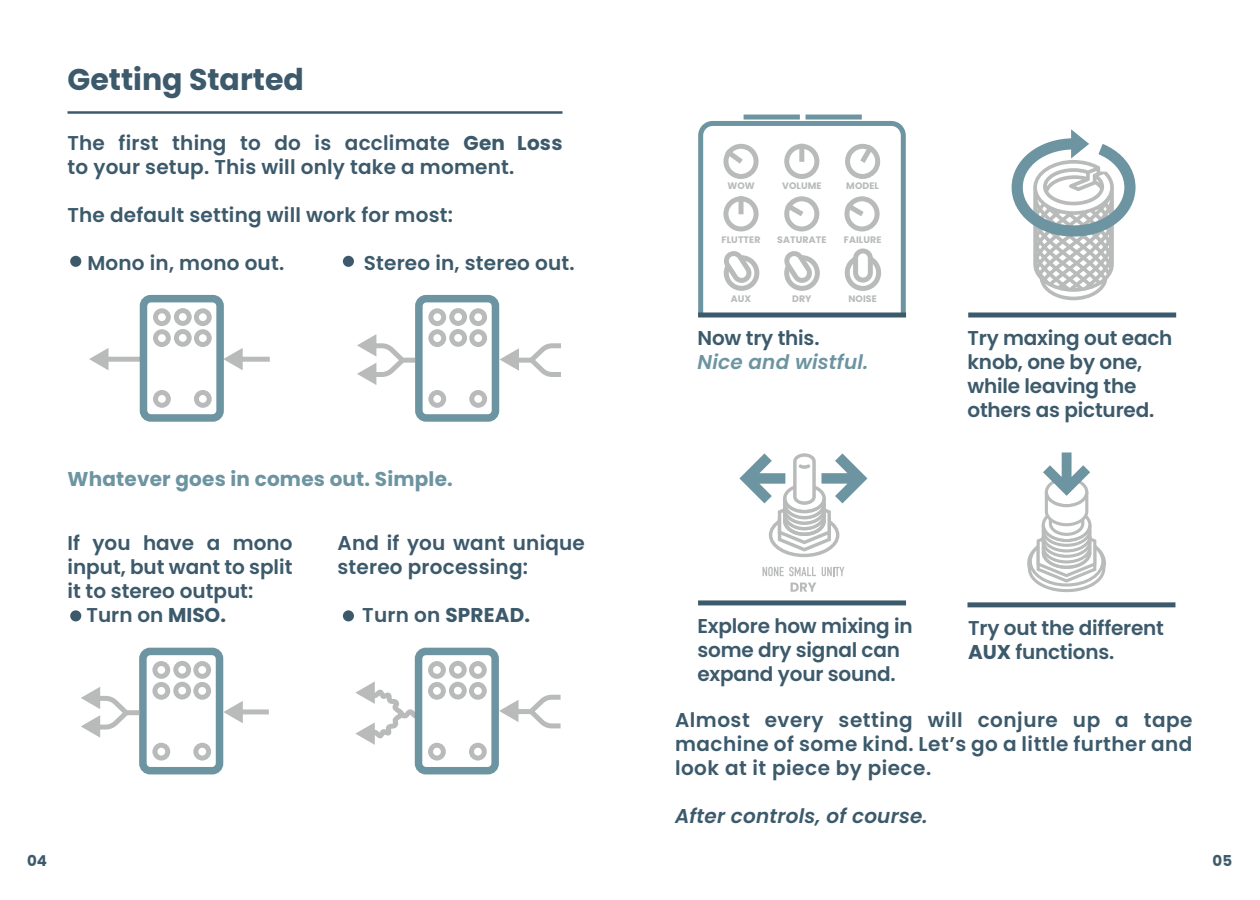
<style>
.page{position:relative;width:1260px;height:900px;background:#fff}
.page>*{position:absolute;margin:0;border:0;box-sizing:border-box;transform-origin:0 0}
.t1{font:700 30px "Poppins";color:#3c5a6b}
.t2{font:600 20px/24px "Poppins";letter-spacing:.01em;color:#3c5a6b}
.t3{font:600 20px/24px "Poppins";letter-spacing:-.01em;color:#3c5a6b}
.t4{font:700 20px "Poppins";letter-spacing:.01em;color:#6d94a1}
.t5{font:italic 600 20px "Poppins";letter-spacing:.01em;color:#3c5a6b}
.t6{font:italic 600 20px "Poppins";letter-spacing:.01em;color:#6d94a1}
.t7{font:700 20px "Poppins";letter-spacing:.01em;color:#3c5a6b}
.t8{font:700 15px "Poppins";color:#3c5a6b}
.t9{font:700 9.5px "Poppins";letter-spacing:.01em;color:#b8bbba}
.s1{font-weight:700}
.s2{font-weight:600}
</style>
<div class="page">
<svg style="left:698px;top:118px;width:209px;height:199px"></svg>
<div style="left:806px;top:115px;width:56px;height:5px;background:#6d94a1"></div>
<div style="left:744px;top:115px;width:56px;height:5px;background:#6d94a1"></div>
<hr style="left:68px;top:111px;width:495px;height:3px;background:#3c5a6b">
<div style="left:968px;top:312px;width:208px;height:6px;background:#3c5a6b"></div>
<div style="left:698px;top:600px;width:208px;height:5px;background:#3c5a6b"></div>
<div style="left:698px;top:312px;width:208px;height:6px;background:#3c5a6b"></div>
<svg style="left:739px;top:453px;width:128px;height:104px"></svg>
<svg style="left:763px;top:567px;width:53px;height:9px"></svg>
<svg style="left:822px;top:567px;width:22px;height:9px"></svg>
<svg style="left:791px;top:583px;width:25px;height:9px"></svg>
<div style="left:94px;top:357px;width:51px;height:5px;background:#b8bbba"></div>
<svg style="left:224px;top:348px;width:19px;height:22px"></svg>
<svg style="left:89px;top:348px;width:20px;height:22px"></svg>
<div style="left:140px;top:295px;width:84px;height:127px;border:8px solid #6d94a1;border-radius:7px"></div>
<svg style="left:153px;top:308px;width:59px;height:39px"></svg>
<svg style="left:153px;top:390px;width:18px;height:18px"></svg>
<svg style="left:194px;top:390px;width:18px;height:18px"></svg>
<div style="left:234px;top:357px;width:36px;height:5px;background:#b8bbba"></div>
<div style="left:401px;top:358px;width:15px;height:5px;background:#b8bbba"></div>
<svg style="left:357px;top:334px;width:53px;height:51px"></svg>
<svg style="left:500px;top:343px;width:61px;height:34px"></svg>
<div style="left:415px;top:295px;width:84px;height:127px;border:8px solid #6d94a1;border-radius:7px"></div>
<svg style="left:428px;top:308px;width:59px;height:39px"></svg>
<svg style="left:428px;top:390px;width:18px;height:18px"></svg>
<svg style="left:469px;top:390px;width:18px;height:18px"></svg>
<div style="left:139px;top:648px;width:84px;height:126px;border:8px solid #6d94a1;border-radius:7px"></div>
<svg style="left:152px;top:661px;width:59px;height:39px"></svg>
<svg style="left:152px;top:743px;width:18px;height:18px"></svg>
<svg style="left:193px;top:743px;width:18px;height:18px"></svg>
<div style="left:125px;top:710px;width:14px;height:5px;background:#b8bbba"></div>
<div style="left:233px;top:709px;width:36px;height:5px;background:#b8bbba"></div>
<svg style="left:223px;top:701px;width:20px;height:22px"></svg>
<svg style="left:81px;top:687px;width:53px;height:51px"></svg>
<div style="left:415px;top:648px;width:84px;height:126px;border:8px solid #6d94a1;border-radius:7px"></div>
<svg style="left:428px;top:661px;width:59px;height:39px"></svg>
<svg style="left:428px;top:743px;width:18px;height:18px"></svg>
<svg style="left:469px;top:743px;width:18px;height:18px"></svg>
<svg style="left:355px;top:681px;width:66px;height:64px"></svg>
<svg style="left:499px;top:694px;width:62px;height:35px"></svg>
<div style="left:968px;top:602px;width:207px;height:5px;background:#3c5a6b"></div>
<svg style="left:1027px;top:452px;width:79px;height:140px"></svg>
<svg style="left:1012px;top:129px;width:124px;height:171px"></svg>
<div style="left:70px;top:610px;width:11px;height:11px;background:#3c5a6b;border-radius:50%"></div>
<div style="left:343px;top:610px;width:11px;height:11px;background:#3c5a6b;border-radius:50%"></div>
<div style="left:70px;top:256px;width:11px;height:11px;background:#3c5a6b;border-radius:50%"></div>
<div style="left:343px;top:256px;width:11px;height:11px;background:#3c5a6b;border-radius:50%"></div>
<h1 class="t1" style="left:68px;top:62px;width:238px">Getting Started</h1>
<p class="t2" style="left:68px;top:131px;width:497px">The first thing to do is acclimate <span class="s1">Gen Loss </span>to your setup. This will only take a moment.</p>
<p class="t2" style="left:68px;top:203px;width:387px">The default setting will work for most:</p>
<p class="t2" style="left:87px;top:251px;width:198px">Mono in, mono out.</p>
<p class="t2" style="left:364px;top:251px;width:212px">Stereo in, stereo out.</p>
<p class="t4" style="left:68px;top:467px;width:387px">Whatever goes in comes out. Simple.</p>
<p class="t2" style="left:68px;top:531px;width:226px">If you have a mono</p>
<p class="t2" style="left:68px;top:555px;width:227px">input, but want to split</p>
<p class="t2" style="left:68px;top:579px;width:187px">it to stereo output:</p>
<p class="t2" style="left:87px;top:603px;width:141px">Turn on <span class="s1">MISO.</span></p>
<p class="t2" style="left:338px;top:531px;width:249px">And if you want unique stereo processing:</p>
<p class="t7" style="left:362px;top:604px;width:169px"><span class="s2">Turn on</span> SPREAD.</p>
<p class="t9" style="left:727px;top:180px;width:29px">WOW</p>
<p class="t9" style="left:782px;top:180px;width:41px">VOLUME</p>
<p class="t9" style="left:846px;top:180px;width:34px">MODEL</p>
<p class="t9" style="left:721px;top:234px;width:41px">FLUTTER</p>
<p class="t9" style="left:777px;top:234px;width:51px">SATURATE</p>
<p class="t9" style="left:844px;top:234px;width:39px">FAILURE</p>
<p class="t9" style="left:731px;top:293px;width:22px">AUX</p>
<p class="t9" style="left:792px;top:293px;width:21px">DRY</p>
<p class="t9" style="left:848px;top:293px;width:30px">NOISE</p>
<p class="t3" style="left:698px;top:326px;width:124px">Now try this.</p>
<p class="t6" style="left:698px;top:351px;width:172px">Nice and wistful.</p>
<p class="t3" style="left:968px;top:326px;width:206px">Try maxing out each knob, one by one, while leaving the others as pictured.</p>
<p class="t3" style="left:698px;top:614px;width:217px">Explore how mixing in some dry signal can expand your sound.</p>
<p class="t3" style="left:968px;top:616px;width:197px">Try out the different<br><span class="s1">AUX</span> functions.</p>
<p class="t2" style="left:675px;top:708px;width:519px;text-align:justify">Almost every setting will conjure up a tape machine of some kind. Let’s go a little further and look at it piece by piece.</p>
<p class="t5" style="left:675px;top:805px;width:254px">After controls, of course.</p>
<p class="t8" style="left:27px;top:852px;width:22px">04</p>
<p class="t8" style="left:1213px;top:852px;width:21px">05</p>
</div>
